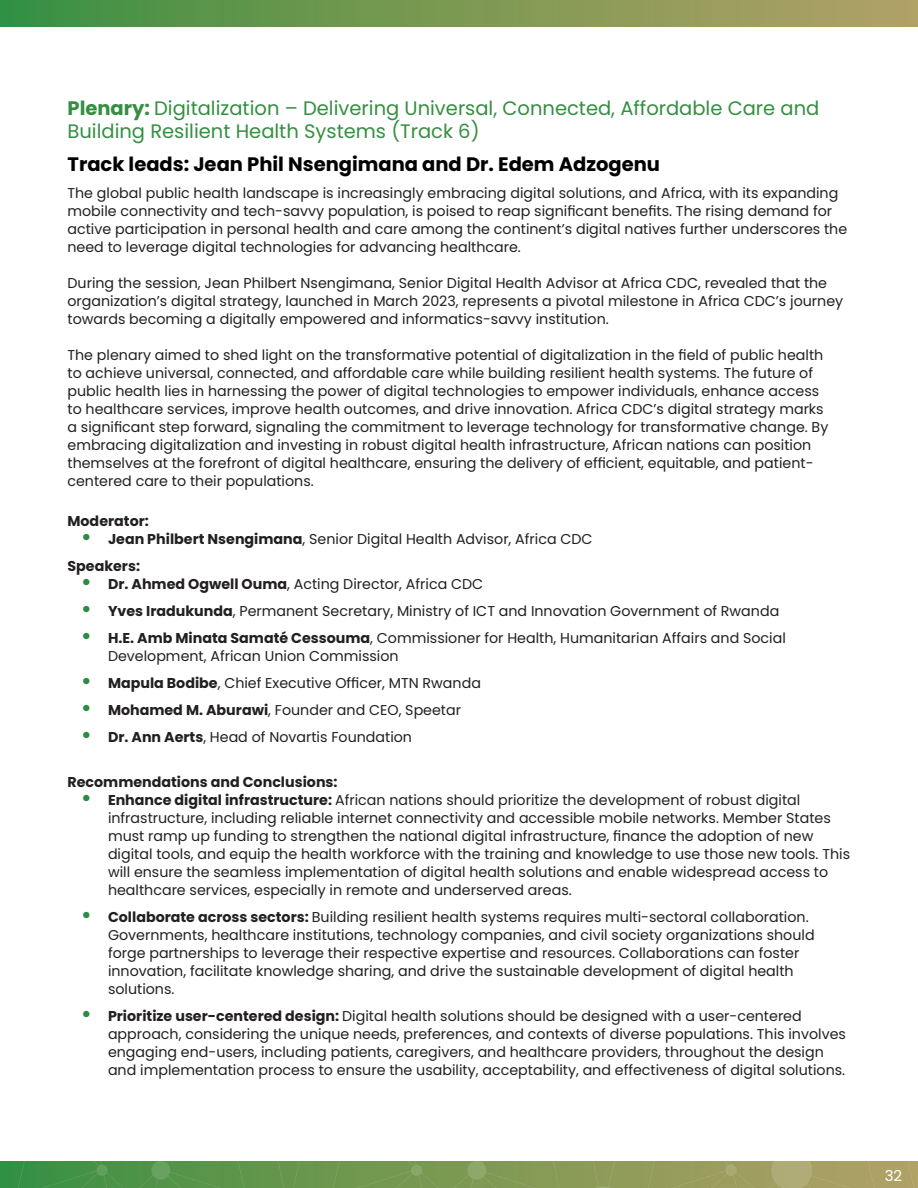
<style>
.page{position:relative;width:918px;height:1188px;background:#fff}
.page>*{position:absolute;margin:0;border:0;box-sizing:border-box;transform-origin:0 0}
.t1{font:19.5px/23.4px "Poppins";color:#348f41}
.t2{font:700 19.5px "Poppins";color:#000}
.t3{font:15px "Poppins";color:#fff}
.t4{font:14.25px/18px "Poppins";color:#231f20}
.t5{font:700 14.25px "Poppins";color:#231f20}
.s1{font-weight:700}
.s2{font-weight:700;font-size:21px;color:#2e8c42}
</style>
<div class="page">
<img style="left:0;top:1161px;width:918px;height:27px">
<div style="left:0;top:0;width:918px;height:27px;background:linear-gradient(to right,#3c9142,#b6a165)"></div>
<p class="t1" style="left:68px;top:97px;width:753px"><span class="s1">Plenary:</span> Digitalization – Delivering Universal, Connected, Affordable Care and<br>Building Resilient Health Systems (Track 6)</p>
<p class="t2" style="left:68px;top:153px;width:594px">Track leads: Jean Phil Nsengimana and Dr. Edem Adzogenu</p>
<p class="t4" style="left:68px;top:184px;width:781px">The global public health landscape is increasingly embracing digital solutions, and Africa, with its expanding mobile connectivity and tech-savvy population, is poised to reap significant benefits. The rising demand for active participation in personal health and care among the continent’s digital natives further underscores the need to leverage digital technologies for advancing healthcare.</p>
<p class="t4" style="left:68px;top:274px;width:777px">During the session, Jean Philbert Nsengimana, Senior Digital Health Advisor at Africa CDC, revealed that the organization’s digital strategy, launched in March 2023, represents a pivotal milestone in Africa CDC’s journey towards becoming a digitally empowered and informatics-savvy institution.</p>
<p class="t4" style="left:68px;top:346px;width:762px">The plenary aimed to shed light on the transformative potential of digitalization in the field of public health to achieve universal, connected, and affordable care while building resilient health systems. The future of public health lies in harnessing the power of digital technologies to empower individuals, enhance access to healthcare services, improve health outcomes, and drive innovation. Africa CDC’s digital strategy marks a significant step forward, signaling the commitment to leverage technology for transformative change. By embracing digitalization and investing in robust digital health infrastructure, African nations can position themselves at the forefront of digital healthcare, ensuring the delivery of efficient, equitable, and patient&shy;centered care to their populations.</p>
<p class="t5" style="left:68px;top:512px;width:83px">Moderator:</p>
<p class="t4" style="left:81px;top:530px;width:513px"><span class="s2">•</span> <span class="s1">Jean Philbert Nsengimana</span>, Senior Digital Health Advisor, Africa CDC</p>
<p class="t5" style="left:68px;top:557px;width:74px">Speakers:</p>
<p class="t4" style="left:81px;top:575px;width:404px"><span class="s2">•</span> <span class="s1">Dr. Ahmed Ogwell Ouma</span>, Acting Director, Africa CDC</p>
<p class="t4" style="left:81px;top:602px;width:700px"><span class="s2">•</span> <span class="s1">Yves Iradukunda</span>, Permanent Secretary, Ministry of ICT and Innovation Government of Rwanda</p>
<p class="t4" style="left:108px;top:629px;width:679px;text-indent:-27px"><span class="s2">•</span> <span class="s1">H.E. Amb Minata Samaté Cessouma</span>, Commissioner for Health, Humanitarian Affairs and Social<br>Development, African Union Commission</p>
<p class="t4" style="left:81px;top:674px;width:402px"><span class="s2">•</span> <span class="s1">Mapula Bodibe</span>, Chief Executive Officer, MTN Rwanda</p>
<p class="t4" style="left:81px;top:701px;width:382px"><span class="s2">•</span> <span class="s1">Mohamed M. Aburawi</span>, Founder and CEO, Speetar</p>
<p class="t4" style="left:81px;top:728px;width:333px"><span class="s2">•</span> <span class="s1">Dr. Ann Aerts</span>, Head of Novartis Foundation</p>
<p class="t5" style="left:68px;top:773px;width:272px">Recommendations and Conclusions:</p>
<p class="t4" style="left:108px;top:791px;width:744px;text-indent:-27px"><span class="s2">•</span> <span class="s1">Enhance digital infrastructure:</span> African nations should prioritize the development of robust digital infrastructure, including reliable internet connectivity and accessible mobile networks. Member States must ramp up funding to strengthen the national digital infrastructure, finance the adoption of new digital tools, and equip the health workforce with the training and knowledge to use those new tools. This will ensure the seamless implementation of digital health solutions and enable widespread access to healthcare services, especially in remote and underserved areas.</p>
<p class="t4" style="left:108px;top:908px;width:708px;text-indent:-27px"><span class="s2">•</span> <span class="s1">Collaborate across sectors:</span> Building resilient health systems requires multi-sectoral collaboration.<br>Governments, healthcare institutions, technology companies, and civil society organizations should forge partnerships to leverage their respective expertise and resources. Collaborations can foster innovation, facilitate knowledge sharing, and drive the sustainable development of digital health solutions.</p>
<p class="t4" style="left:108px;top:1007px;width:739px;text-indent:-27px"><span class="s2">•</span> <span class="s1">Prioritize user-centered design:</span> Digital health solutions should be designed with a user-centered approach, considering the unique needs, preferences, and contexts of diverse populations. This involves engaging end-users, including patients, caregivers, and healthcare providers, throughout the design and implementation process to ensure the usability, acceptability, and effectiveness of digital solutions.</p>
<p class="t3" style="left:885px;top:1167px;width:19px">32</p>
</div>
